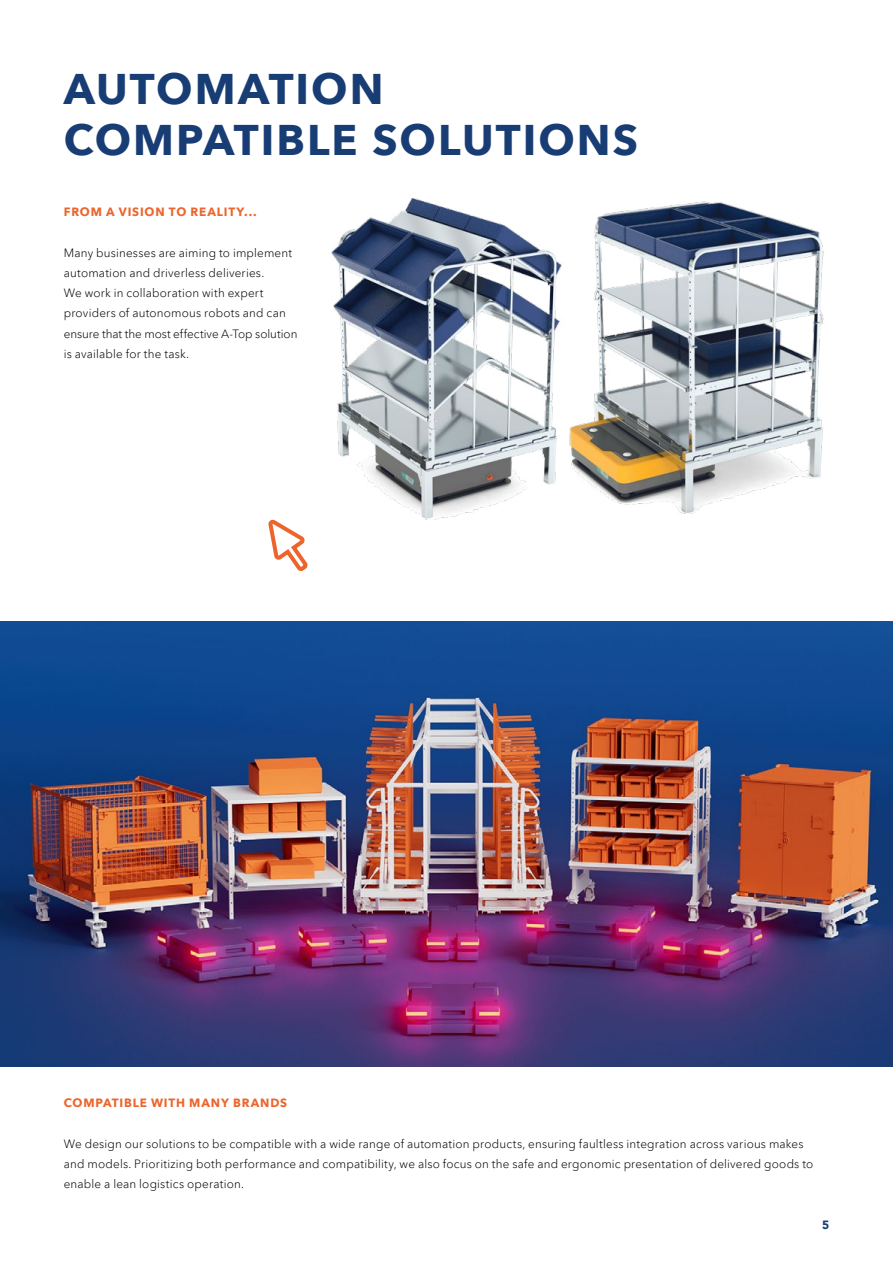
<style>
.page{position:relative;width:893px;height:1263px;background:#fff}
.page>*{position:absolute;margin:0;border:0;box-sizing:border-box;transform-origin:0 0}
.t1{font:700 42.75px/51.4px "Avenir Next LT Pro";letter-spacing:.045em;color:#183d74}
.t2{font:300 12px/20.2px "Avenir Next LT Pro";letter-spacing:.015em;color:#000}
.t3{font:700 12px "Avenir Next LT Pro";letter-spacing:.07em;color:#ec652d}
.t4{font:900 12px "Avenir LT Pro";color:#183d74}
</style>
<div class="page">
<img style="left:0;top:621px;width:893px;height:446px">
<img style="left:569px;top:201px;width:255px;height:313px">
<img style="left:331px;top:198px;width:231px;height:322px">
<svg style="left:268px;top:519px;width:40px;height:52px"></svg>
<h1 class="t1" style="left:64px;top:63px;width:576px">AUTOMATION<br>COMPATIBLE SOLUTIONS</h1>
<p class="t3" style="left:64px;top:204px;width:194px">FROM A VISION TO REALITY...</p>
<p class="t2" style="left:64px;top:242px;width:235px">Many businesses are aiming to implement automation and driverless deliveries.<br>We work in collaboration with expert providers of autonomous robots and can ensure that the most effective A-Top solution is available for the task.</p>
<p class="t3" style="left:64px;top:1095px;width:225px">COMPATIBLE WITH MANY BRANDS</p>
<p class="t2" style="left:64px;top:1133px;width:751px">We design our solutions to be compatible with a wide range of automation products, ensuring faultless integration across various makes and models. Prioritizing both performance and compatibility, we also focus on the safe and ergonomic presentation of delivered goods to enable a lean logistics operation.</p>
<p class="t4" style="left:822px;top:1217px;width:9px">5</p>
</div>
